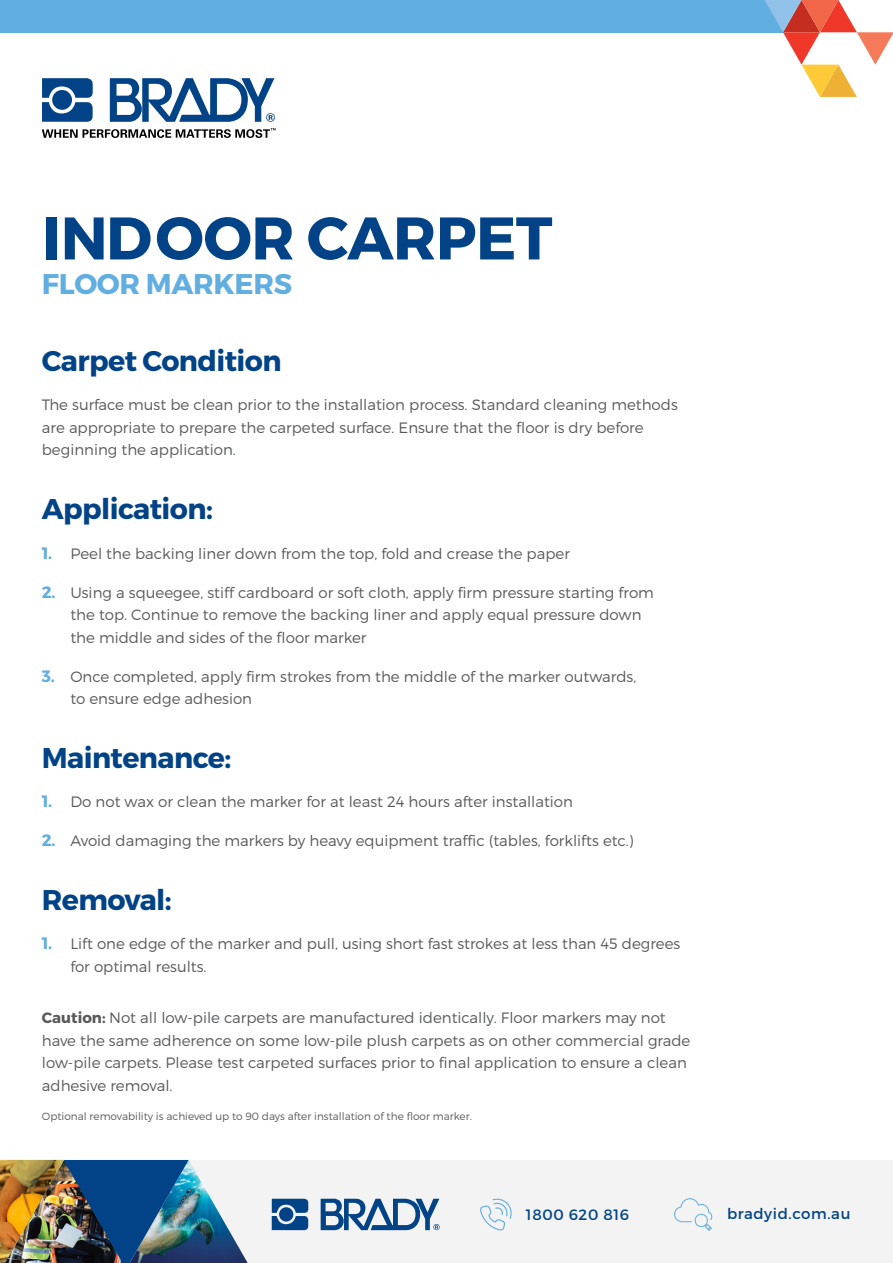
<style>
.page{position:relative;width:893px;height:1263px;background:#fff}
.page>*{position:absolute;margin:0;border:0;box-sizing:border-box;transform-origin:0 0}
.t1{font:700 60px "Montserrat";letter-spacing:-.01em;color:#014386}
.t2{font:700 28.5px "Montserrat";letter-spacing:-.02em;color:#014386}
.t3{font:700 28.5px "Montserrat";letter-spacing:-.01em;color:#61aee1}
.t4{font:300 15px/22.5px "Montserrat";color:#58595b}
.t5{font:15px "Montserrat";letter-spacing:.04em;color:#014386}
.t6{font:300 10.5px "Montserrat";color:#58595b}
.s1{font-weight:700;font-size:16.5px;color:#61aee1}
.s2{font-weight:700}
</style>
<div class="page">
<div style="left:0;top:0;width:783px;height:32px;background:#61aee1"></div>
<svg style="left:765px;top:0;width:128px;height:97px"></svg>
<svg style="left:42px;top:78px;width:51px;height:44px"></svg>
<div style="left:52px;top:90px;width:20px;height:20px;background:#014386;border-radius:50%"></div>
<svg style="left:110px;top:78px;width:165px;height:44px"></svg>
<svg style="left:42px;top:128px;width:234px;height:10px"></svg>
<div style="left:10px;top:1160px;width:883px;height:103px;background:#f3f3f4"></div>
<img style="left:189px;top:1161px;width:59px;height:102px">
<img style="left:0;top:1160px;width:189px;height:103px">
<svg style="left:272px;top:1199px;width:37px;height:31px"></svg>
<div style="left:279px;top:1207px;width:14px;height:14px;background:#014386;border-radius:50%"></div>
<svg style="left:321px;top:1199px;width:119px;height:31px"></svg>
<svg style="left:480px;top:1198px;width:32px;height:32px"></svg>
<svg style="left:674px;top:1198px;width:38px;height:33px"></svg>
<h1 class="t1" style="left:42px;top:201px;width:512px">INDOOR CARPET</h1>
<h2 class="t3" style="left:42px;top:266px;width:252px">FLOOR MARKERS</h2>
<h2 class="t2" style="left:42px;top:343px;width:241px">Carpet Condition</h2>
<p class="t4" style="left:42px;top:393px;width:637px">The surface must be clean prior to the installation process. Standard cleaning methods are appropriate to prepare the carpeted surface. Ensure that the floor is dry before beginning the application.</p>
<h2 class="t2" style="left:42px;top:491px;width:172px">Application:</h2>
<p class="t4" style="left:42px;top:542px;width:530px"><span class="s1">1.</span> Peel the backing liner down from the top, fold and crease the paper</p>
<p class="t4" style="left:70px;top:581px;width:585px;text-indent:-29px"><span class="s1">2.</span> Using a squeegee, stiff cardboard or soft cloth, apply firm pressure starting from the top. Continue to remove the backing liner and apply equal pressure down the middle and sides of the floor marker</p>
<p class="t4" style="left:70px;top:665px;width:567px;text-indent:-29px"><span class="s1">3.</span> Once completed, apply firm strokes from the middle of the marker outwards, to ensure edge adhesion</p>
<h2 class="t2" style="left:42px;top:740px;width:191px">Maintenance:</h2>
<p class="t4" style="left:42px;top:790px;width:533px"><span class="s1">1.</span> Do not wax or clean the marker for at least 24 hours after installation</p>
<p class="t4" style="left:42px;top:829px;width:593px"><span class="s1">2.</span> Avoid damaging the markers by heavy equipment traffic (tables, forklifts etc.)</p>
<h2 class="t2" style="left:42px;top:882px;width:131px">Removal:</h2>
<p class="t4" style="left:70px;top:932px;width:612px;text-indent:-29px"><span class="s1">1.</span> Lift one edge of the marker and pull, using short fast strokes at less than 45 degrees for optimal results.</p>
<p class="t4" style="left:42px;top:1006px;width:650px"><span class="s2">Caution:</span> Not all low-pile carpets are manufactured identically. Floor markers may not have the same adherence on some low-pile plush carpets as on other commercial grade low-pile carpets. Please test carpeted surfaces prior to final application to ensure a clean adhesive removal.</p>
<p class="t6" style="left:42px;top:1110px;width:431px">Optional removability is achieved up to 90 days after installation of the floor marker.</p>
<p class="t5" style="left:526px;top:1205px;width:105px">1800 620 816</p>
<p class="t5" style="left:727px;top:1204px;width:125px">bradyid.com.au</p>
</div>
